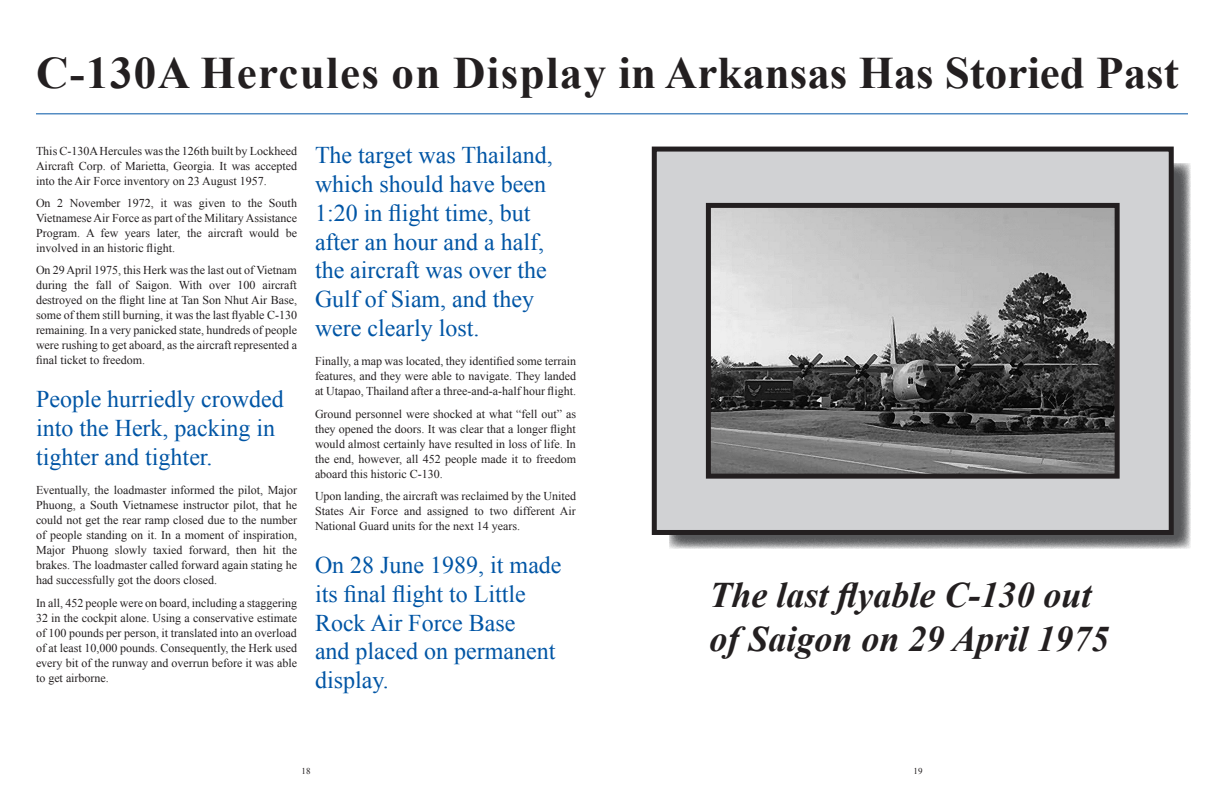
<style>
.page{position:relative;width:1224px;height:792px;background:#fff}
.page>*{position:absolute;margin:0;border:0;box-sizing:border-box;transform-origin:0 0}
.t1{font:700 45px "Times New Roman";color:#231f20}
.t2{font:italic 700 36px/43.2px "Times New Roman";color:#231f20}
.t3{font:24px/28.8px "Times New Roman";color:#0155a5}
.t4{font:12px/15px "Times New Roman";color:#231f20;text-align:justify}
.t5{font:9px "Times New Roman";color:#231f20}
</style>
<div class="page">
<svg style="left:669px;top:163px;width:521px;height:386px;background:#7e7f80"></svg>
<div style="left:654px;top:149px;width:517px;height:383px;background:#d1d2d4"></div>
<div style="left:652px;top:147px;width:522px;height:388px;border:5px solid #231f20"></div>
<img style="left:712px;top:209px;width:402px;height:264px">
<div style="left:706px;top:203px;width:414px;height:276px;border:5px solid #231f20"></div>
<hr style="left:36px;top:113px;width:576px;height:1px;background:#0155a5">
<hr style="left:612px;top:113px;width:576px;height:1px;background:#0155a5">
<h1 class="t1" style="left:36px;top:42px;width:1144px">C-130A Hercules on Display in Arkansas Has Storied Past</h1>
<p class="t4" style="left:36px;top:143px;width:263px">This C-130A Hercules was the 126th built by Lockheed Aircraft Corp. of Marietta, Georgia. It was accepted into the Air Force inventory on 23 August 1957.</p>
<p class="t4" style="left:36px;top:195px;width:263px">On 2 November 1972, it was given to the South Vietnamese Air Force as part of the Military Assistance Program. A few years later, the aircraft would be involved in an historic flight.</p>
<p class="t4" style="left:36px;top:263px;width:263px">On 29 April 1975, this Herk was the last out of Vietnam during the fall of Saigon. With over 100 aircraft destroyed on the flight line at Tan Son Nhut Air Base, some of them still burning, it was the last flyable C-130 remaining. In a very panicked state, hundreds of people were rushing to get aboard, as the aircraft represented a final ticket to freedom.</p>
<h3 class="t3" style="left:36px;top:385px;width:249px">People hurriedly crowded into the Herk, packing in tighter and tighter.</h3>
<p class="t4" style="left:36px;top:483px;width:263px">Eventually, the loadmaster informed the pilot, Major Phuong, a South Vietnamese instructor pilot, that he could not get the rear ramp closed due to the number of people standing on it. In a moment of inspiration, Major Phuong slowly taxied forward, then hit the brakes. The loadmaster called forward again stating he had successfully got the doors closed.</p>
<p class="t4" style="left:36px;top:595px;width:263px">In all, 452 people were on board, including a staggering 32 in the cockpit alone. Using a conservative estimate of 100 pounds per person, it translated into an overload of at least 10,000 pounds. Consequently, the Herk used every bit of the runway and overrun before it was able to get airborne.</p>
<h3 class="t3" style="left:315px;top:140px;width:239px">The target was Thailand, which should have been<br>1:20 in flight time, but after an hour and a half, the aircraft was over the<br>Gulf of Siam, and they were clearly lost.</h3>
<p class="t4" style="left:315px;top:354px;width:263px">Finally, a map was located, they identified some terrain features, and they were able to navigate. They landed at Utapao, Thailand after a three-and-a-half hour flight.</p>
<p class="t4" style="left:315px;top:406px;width:263px">Ground personnel were shocked at what “fell out” as they opened the doors. It was clear that a longer flight would almost certainly have resulted in loss of life. In the end, however, all 452 people made it to freedom aboard this historic C-130.</p>
<p class="t4" style="left:315px;top:488px;width:263px">Upon landing, the aircraft was reclaimed by the United States Air Force and assigned to two different Air National Guard units for the next 14 years.</p>
<h3 class="t3" style="left:315px;top:550px;width:248px">On 28 June 1989, it made its final flight to Little<br>Rock Air Force Base<br>and placed on permanent display.</h3>
<h2 class="t2" style="left:710px;top:573px;width:401px">The last flyable C-130 out of Saigon on 29 April 1975</h2>
<p class="t5" style="left:302px;top:765px;width:10px">18</p>
<p class="t5" style="left:914px;top:765px;width:10px">19</p>
</div>
